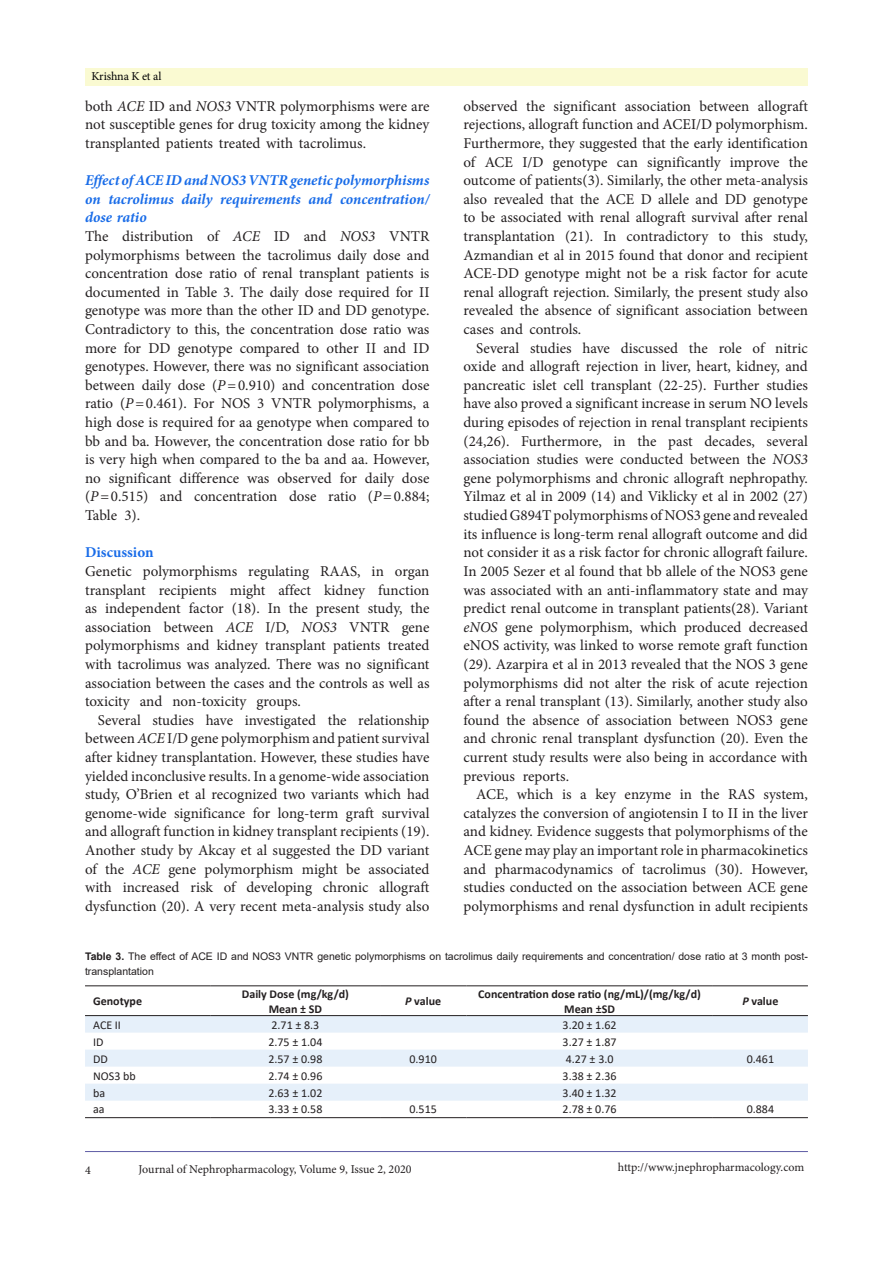
<style>
.page{position:relative;width:893px;height:1263px;background:#fff}
.page>*{position:absolute;margin:0;border:0;box-sizing:border-box;transform-origin:0 0}
.t1{font:15px/18.6px "Minion Pro";color:#231f20;text-align:justify}
.t2{font:italic 700 15px/18.6px "Minion Pro";letter-spacing:-.005em;color:#196ce8;text-align:justify}
.t3{font:700 15px "Minion Pro";color:#196ce8}
.t4{font:12px "Calibri";color:#231f20}
.t5{font:700 12px "Calibri";color:#231f20}
.t6{font:12px "Minion Pro";letter-spacing:-.005em;color:#231f20}
.t7{font:12px "Minion Pro";letter-spacing:-.01em;color:#000001}
.t8{font:10.5px/15px "Arial";color:#231f20}
.s1{font-style:italic}
.s2{font-weight:700}
</style>
<div class="page">
<hr style="left:85px;top:1151px;width:723px;height:1px;background:#5e5ca5">
<div style="left:85px;top:68px;width:723px;height:17px;background:#fafad2"></div>
<svg style="left:85px;top:1016px;width:723px;height:85px;fill:#e6f0fa"></svg>
<hr style="left:85px;top:985px;width:126px;height:1px;background:#231f20">
<hr style="left:211px;top:985px;width:169px;height:1px;background:#231f20">
<hr style="left:380px;top:985px;width:86px;height:1px;background:#231f20">
<hr style="left:466px;top:985px;width:247px;height:1px;background:#231f20">
<hr style="left:713px;top:985px;width:95px;height:1px;background:#231f20">
<hr style="left:85px;top:1015px;width:126px;height:1px;background:#231f20">
<hr style="left:211px;top:1015px;width:169px;height:1px;background:#231f20">
<hr style="left:380px;top:1015px;width:86px;height:1px;background:#231f20">
<hr style="left:466px;top:1015px;width:247px;height:1px;background:#231f20">
<hr style="left:713px;top:1015px;width:95px;height:1px;background:#231f20">
<hr style="left:85px;top:1117px;width:126px;height:1px;background:#231f20">
<hr style="left:211px;top:1117px;width:169px;height:1px;background:#231f20">
<hr style="left:380px;top:1117px;width:86px;height:1px;background:#231f20">
<hr style="left:466px;top:1117px;width:247px;height:1px;background:#231f20">
<hr style="left:713px;top:1117px;width:95px;height:1px;background:#231f20">
<p class="t7" style="left:91px;top:68px;width:71px">Krishna K et al</p>
<p class="t1" style="left:85px;top:97px;width:346px">both <span class="s1">ACE</span> ID and <span class="s1">NOS3</span> VNTR polymorphisms were are not susceptible genes for drug toxicity among the kidney transplanted patients treated with tacrolimus.</p>
<p class="t2" style="left:85px;top:171px;width:346px">Effect of ACE ID and NOS3 VNTR genetic polymorphisms on tacrolimus daily requirements and concentration/ dose ratio</p>
<p class="t1" style="left:85px;top:227px;width:346px">The distribution of <span class="s1">ACE</span> ID and <span class="s1">NOS3</span> VNTR polymorphisms between the tacrolimus daily dose and concentration dose ratio of renal transplant patients is documented in Table 3. The daily dose required for II genotype was more than the other ID and DD genotype.<br>Contradictory to this, the concentration dose ratio was more for DD genotype compared to other II and ID genotypes. However, there was no significant association between daily dose (<span class="s1">P</span>=0.910) and concentration dose ratio (<span class="s1">P</span>=0.461). For NOS 3 VNTR polymorphisms, a high dose is required for aa genotype when compared to bb and ba. However, the concentration dose ratio for bb is very high when compared to the ba and aa. However, no significant difference was observed for daily dose (<span class="s1">P</span>=0.515) and concentration dose ratio (<span class="s1">P</span>=0.884; Table 3).</p>
<p class="t3" style="left:85px;top:542px;width:70px">Discussion</p>
<p class="t1" style="left:85px;top:562px;width:346px">Genetic polymorphisms regulating RAAS, in organ transplant recipients might affect kidney function as independent factor (18). In the present study, the association between <span class="s1">ACE</span> I/D, <span class="s1">NOS3</span> VNTR gene polymorphisms and kidney transplant patients treated with tacrolimus was analyzed. There was no significant association between the cases and the controls as well as toxicity and non-toxicity groups.</p>
<p class="t1" style="left:85px;top:711px;width:346px;text-indent:13px">Several studies have investigated the relationship between <span class="s1">ACE</span> I/D gene polymorphism and patient survival after kidney transplantation. However, these studies have yielded inconclusive results. In a genome-wide association study, O’Brien et al recognized two variants which had genome-wide significance for long-term graft survival and allograft function in kidney transplant recipients (19).<br>Another study by Akcay et al suggested the DD variant of the <span class="s1">ACE</span> gene polymorphism might be associated with increased risk of developing chronic allograft dysfunction (20). A very recent meta-analysis study also</p>
<p class="t1" style="left:463px;top:97px;width:346px">observed the significant association between allograft rejections, allograft function and ACEI/D polymorphism.<br>Furthermore, they suggested that the early identification of ACE I/D genotype can significantly improve the outcome of patients(3). Similarly, the other meta-analysis also revealed that the ACE D allele and DD genotype to be associated with renal allograft survival after renal transplantation (21). In contradictory to this study, Azmandian et al in 2015 found that donor and recipient ACE-DD genotype might not be a risk factor for acute renal allograft rejection. Similarly, the present study also revealed the absence of significant association between cases and controls.</p>
<p class="t1" style="left:463px;top:339px;width:346px;text-indent:13px">Several studies have discussed the role of nitric oxide and allograft rejection in liver, heart, kidney, and pancreatic islet cell transplant (22-25). Further studies have also proved a significant increase in serum NO levels during episodes of rejection in renal transplant recipients (24,26). Furthermore, in the past decades, several association studies were conducted between the <span class="s1">NOS3 </span>gene polymorphisms and chronic allograft nephropathy.<br>Yilmaz et al in 2009 (14) and Viklicky et al in 2002 (27) studied G894T polymorphisms of NOS3 gene and revealed its influence is long-term renal allograft outcome and did not consider it as a risk factor for chronic allograft failure.<br>In 2005 Sezer et al found that bb allele of the NOS3 gene was associated with an anti-inflammatory state and may predict renal outcome in transplant patients(28). Variant <span class="s1">eNOS</span> gene polymorphism, which produced decreased eNOS activity, was linked to worse remote graft function (29). Azarpira et al in 2013 revealed that the NOS 3 gene polymorphisms did not alter the risk of acute rejection after a renal transplant (13). Similarly, another study also found the absence of association between NOS3 gene and chronic renal transplant dysfunction (20). Even the current study results were also being in accordance with previous reports.</p>
<p class="t1" style="left:463px;top:785px;width:346px;text-indent:13px">ACE, which is a key enzyme in the RAS system, catalyzes the conversion of angiotensin I to II in the liver and kidney. Evidence suggests that polymorphisms of the ACE gene may play an important role in pharmacokinetics and pharmacodynamics of tacrolimus (30). However, studies conducted on the association between ACE gene polymorphisms and renal dysfunction in adult recipients</p>
<p class="t8" style="left:85px;top:949px;width:724px"><span class="s2">Table 3.</span> The effect of ACE ID and NOS3 VNTR genetic polymorphisms on tacrolimus daily requirements and concentration/ dose ratio at 3 month post&shy;transplantation</p>
<p class="t5" style="left:93px;top:993px;width:50px">Genotype</p>
<p class="t5" style="left:478px;top:985px;width:224px">Concentration dose ratio (ng/mL)/(mg/kg/d)</p>
<p class="t5" style="left:564px;top:1000px;width:52px">Mean ±SD</p>
<p class="t5" style="left:242px;top:985px;width:109px">Daily Dose (mg/kg/d)</p>
<p class="t5" style="left:269px;top:1000px;width:55px">Mean ± SD</p>
<p class="t5" style="left:405px;top:993px;width:37px"><span class="s1">P</span> value</p>
<p class="t5" style="left:742px;top:993px;width:37px"><span class="s1">P</span> value</p>
<p class="t4" style="left:93px;top:1016px;width:29px">ACE II</p>
<p class="t4" style="left:271px;top:1016px;width:49px">2.71 ± 8.3</p>
<p class="t4" style="left:563px;top:1016px;width:55px">3.20 ± 1.62</p>
<p class="t4" style="left:93px;top:1033px;width:12px">ID</p>
<p class="t4" style="left:268px;top:1033px;width:55px">2.75 ± 1.04</p>
<p class="t4" style="left:563px;top:1033px;width:55px">3.27 ± 1.87</p>
<p class="t4" style="left:93px;top:1050px;width:16px">DD</p>
<p class="t4" style="left:268px;top:1050px;width:55px">2.57 ± 0.98</p>
<p class="t4" style="left:409px;top:1050px;width:29px">0.910</p>
<p class="t4" style="left:566px;top:1050px;width:49px">4.27 ± 3.0</p>
<p class="t4" style="left:747px;top:1050px;width:29px">0.461</p>
<p class="t4" style="left:93px;top:1067px;width:44px">NOS3 bb</p>
<p class="t4" style="left:268px;top:1067px;width:55px">2.74 ± 0.96</p>
<p class="t4" style="left:563px;top:1067px;width:55px">3.38 ± 2.36</p>
<p class="t4" style="left:93px;top:1084px;width:14px">ba</p>
<p class="t4" style="left:268px;top:1084px;width:55px">2.63 ± 1.02</p>
<p class="t4" style="left:563px;top:1084px;width:55px">3.40 ± 1.32</p>
<p class="t4" style="left:93px;top:1101px;width:13px">aa</p>
<p class="t4" style="left:268px;top:1101px;width:55px">3.33 ± 0.58</p>
<p class="t4" style="left:409px;top:1101px;width:29px">0.515</p>
<p class="t4" style="left:563px;top:1101px;width:55px">2.78 ± 0.76</p>
<p class="t4" style="left:747px;top:1101px;width:29px">0.884</p>
<p class="t6" style="left:85px;top:1162px;width:7px">4</p>
<p class="t6" style="left:139px;top:1161px;width:275px">Journal of Nephropharmacology, Volume 9, Issue 2, 2020</p>
<p class="t6" style="left:618px;top:1159px;width:188px">http://www.jnephropharmacology.com</p>
</div>
